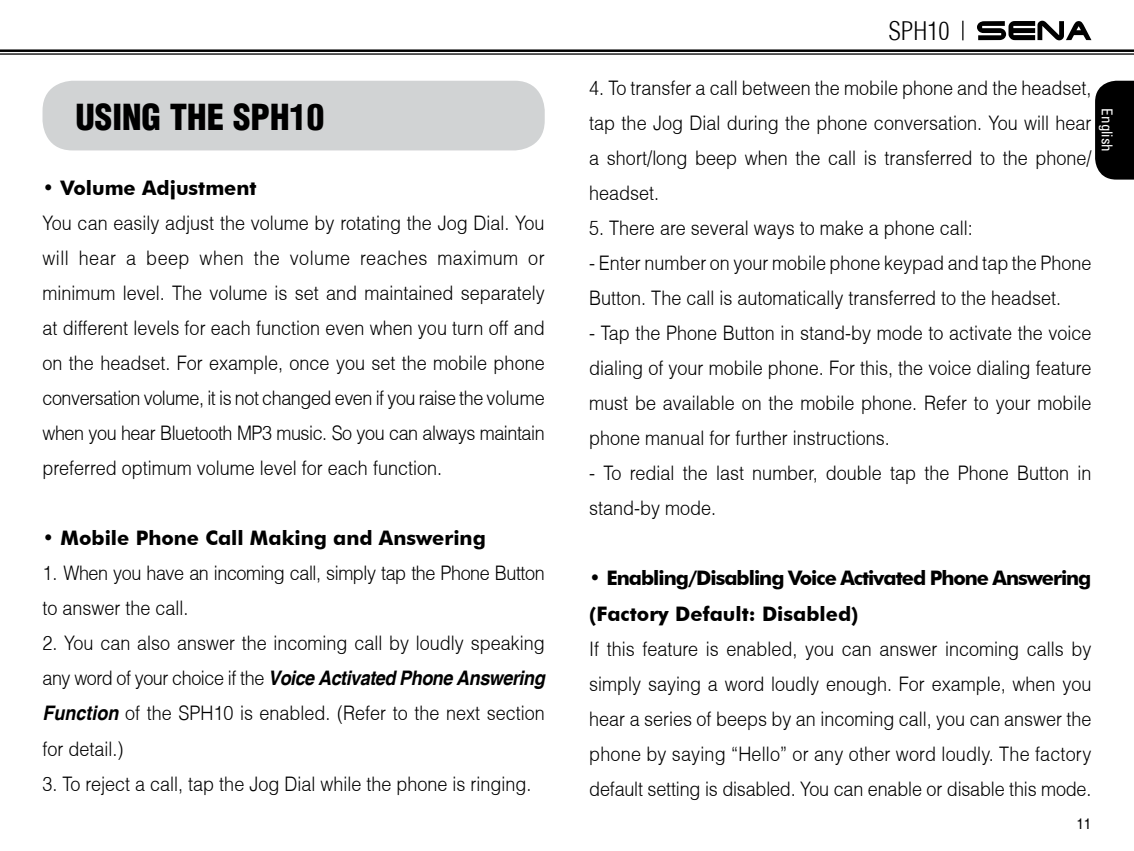
<style>
.page{position:relative;width:1134px;height:851px;background:#fff}
.page>*{position:absolute;margin:0;border:0;box-sizing:border-box;transform-origin:0 0}
.t1{font:900 condensed 35px "Helvetica";color:#000}
.t2{font:300 condensed 25px "Helvetica";color:#000}
.t3{font:300 20px/35px "Helvetica";color:#000;text-align:justify;scale:.9 1}
.t4{font:700 20px/35px "Futura BT";letter-spacing:-.05em;color:#000}
.t5{font:300 20px/35px "Helvetica";letter-spacing:-.025em;color:#000;scale:.9 1}
.t6{font:700 20px "Futura BT";color:#000}
.t7{font:condensed 15px "Univers";color:#fff}
.t8{font:15px "Helvetica";color:#000;scale:.9 1}
.s1{font-weight:700;font-style:italic}
</style>
<div class="page">
<div style="left:1095px;top:81px;width:39px;height:98px;background:#000"></div>
<svg style="left:962px;top:21px;width:1px;height:19px"></svg>
<svg style="left:977px;top:21px;width:114px;height:19px"></svg>
<svg style="left:0;top:53px;width:1134px;height:1px"></svg>
<hr style="left:0;top:50px;width:1134px;height:2px;background:#000">
<hr style="left:0;top:54px;width:1134px;height:1px;background:#000">
<div style="left:43px;top:81px;width:502px;height:69px;background:#d1d3d4;border-radius:30px"></div>
<h1 class="t1" style="left:75px;top:95px;width:250px">USING THE SPH10</h1>
<p class="t6" style="left:43px;top:176px;width:216px">• Volume Adjustment</p>
<p class="t3" style="left:43px;top:205px;width:559px">You can easily adjust the volume by rotating the Jog Dial. You will hear a beep when the volume reaches maximum or minimum level. The volume is set and maintained separately at different levels for each function even when you turn off and on the headset. For example, once you set the mobile phone conversation volume, it is not changed even if you raise the volume when you hear Bluetooth MP3 music. So you can always maintain preferred optimum volume level for each function.</p>
<p class="t6" style="left:43px;top:526px;width:445px">• Mobile Phone Call Making and Answering</p>
<p class="t5" style="left:43px;top:555px;width:559px">1. When you have an incoming call, simply tap the Phone Button to answer the call.</p>
<p class="t3" style="left:43px;top:625px;width:560px">2. You can also answer the incoming call by loudly speaking any word of your choice if the <span class="s1">Voice Activated Phone Answering Function</span> of the SPH10 is enabled. (Refer to the next section for detail.)</p>
<p class="t3" style="left:43px;top:765px;width:545px">3. To reject a call, tap the Jog Dial while the phone is ringing.</p>
<p class="t2" style="left:888px;top:15px;width:63px">SPH10</p>
<p class="t3" style="left:589px;top:70px;width:560px">4. To transfer a call between the mobile phone and the headset, tap the Jog Dial during the phone conversation. You will hear a short/long beep when the call is transferred to the phone/ headset.</p>
<p class="t3" style="left:589px;top:210px;width:428px">5. There are several ways to make a phone call:</p>
<p class="t3" style="left:589px;top:245px;width:559px">- Enter number on your mobile phone keypad and tap the Phone<br>Button. The call is automatically transferred to the headset.</p>
<p class="t3" style="left:589px;top:315px;width:559px">- Tap the Phone Button in stand-by mode to activate the voice dialing of your mobile phone. For this, the voice dialing feature must be available on the mobile phone. Refer to your mobile phone manual for further instructions.</p>
<p class="t3" style="left:589px;top:455px;width:559px">- To redial the last number, double tap the Phone Button in stand-by mode.</p>
<p class="t7" style="left:1117px;top:108px;width:45px;rotate:90deg">English</p>
<p class="t4" style="left:589px;top:560px;width:504px">• Enabling/Disabling Voice Activated Phone Answering (Factory Default: Disabled)</p>
<p class="t3" style="left:589px;top:630px;width:559px">If this feature is enabled, you can answer incoming calls by simply saying a word loudly enough. For example, when you hear a series of beeps by an incoming call, you can answer the phone by saying “Hello” or any other word loudly. The factory default setting is disabled. You can enable or disable this mode.</p>
<p class="t8" style="left:1076px;top:814px;width:18px">11</p>
</div>
